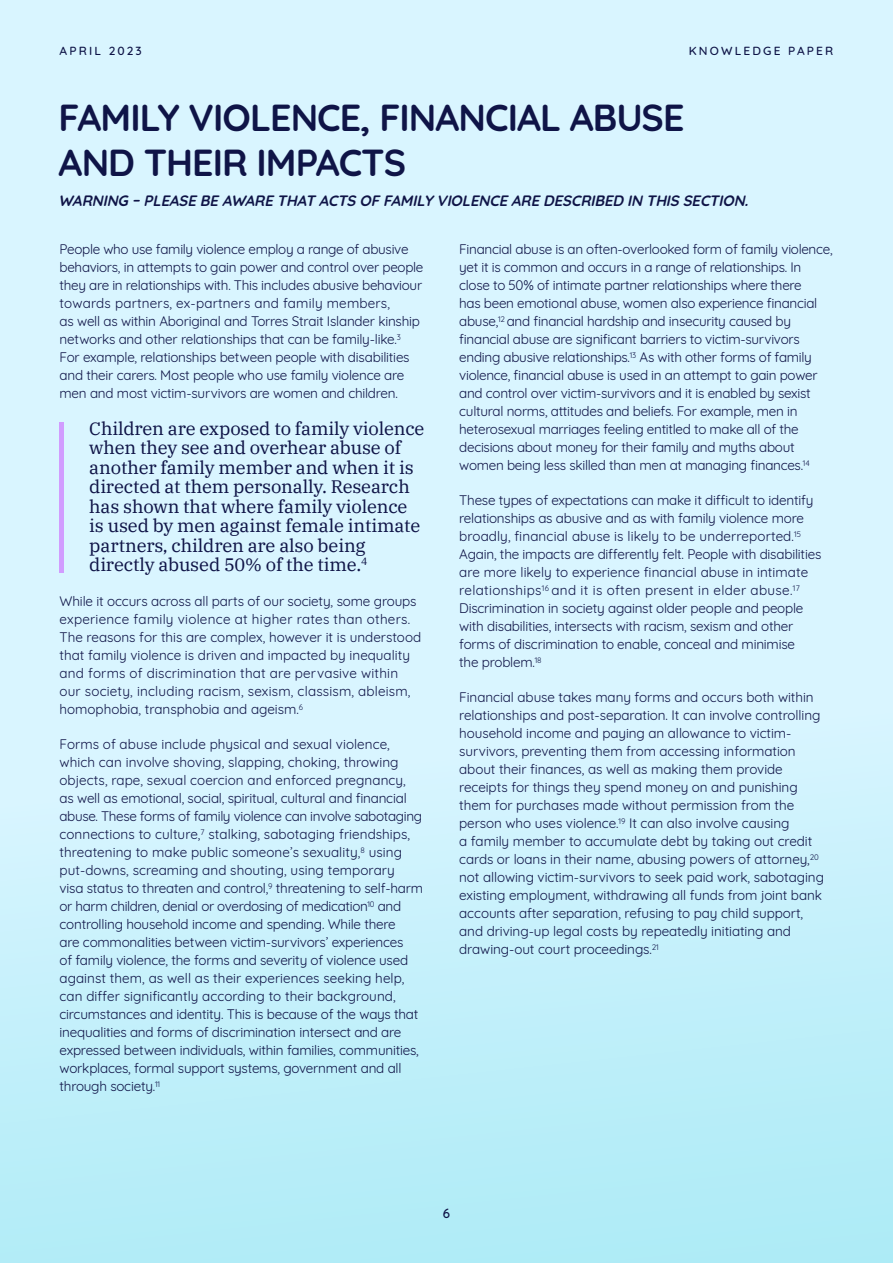
<style>
.page{position:relative;width:893px;height:1263px;background:#fff}
.page>*{position:absolute;margin:0;border:0;box-sizing:border-box;transform-origin:0 0}
.t1{font:700 37.5px/45px "Quicksand";letter-spacing:-.025em;color:#0f1447}
.t2{font:18px/19.5px "IBM Plex Serif";letter-spacing:-.01em;color:#0f1447}
.t3{font:italic 700 15px "Quicksand";color:#0f1447}
.t4{font:13.5px/18px "Quicksand";letter-spacing:-.015em;color:#0f1447}
.t5{font:500 13.5px "Quicksand";color:#0f1447}
.t6{font:500 12px "Quicksand";letter-spacing:.18em;color:#0f1447}
</style>
<div class="page">
<div style="left:0;top:0;width:893px;height:1263px;background:linear-gradient(to bottom,#e3f7ff,#bceff9)"></div>
<hr style="left:60px;top:422px;width:4px;height:151px;background:#d19cff">
<p class="t6" style="left:60px;top:41px;width:84px">APRIL 2023</p>
<p class="t6" style="left:689px;top:41px;width:146px">KNOWLEDGE PAPER</p>
<h1 class="t1" style="left:59px;top:92px;width:627px">FAMILY VIOLENCE, FINANCIAL ABUSE<br>AND THEIR IMPACTS</h1>
<p class="t3" style="left:59px;top:188px;width:696px">WARNING –PLEASEBEAWARETHAT ACTSOFFAMILYVIOLENCEAREDESCRIBED IN THISSECTION.</p>
<p class="t4" style="left:60px;top:239px;width:365px">People who use family violence employ a range of abusive behaviors, in attempts to gain power and control over people they are in relationships with. This includes abusive behaviour towards partners, ex-partners and family members,<br>as well as within Aboriginal and Torres Strait Islander kinship networks and other relationships that can be family-like.<sup>3<br></sup>For example, relationships between people with disabilities and their carers. Most people who use family violence are men and most victim-survivors are women and children.</p>
<p class="t2" style="left:89px;top:417px;width:337px">Children are exposed to family violence when they see and overhear abuse of another family member and when it is directed at them personally. Research has shown that where family violence is used by men against female intimate partners, children are also being directly abused 50% of the time.<sup>4</sup></p>
<p class="t4" style="left:60px;top:591px;width:363px">While it occurs across all parts of our society, some groups experience family violence at higher rates than others.<br>The reasons for this are complex, however it is understood that family violence is driven and impacted by inequality and forms of discrimination that are pervasive within our society, including racism, sexism, classism, ableism, homophobia, transphobia and ageism.<sup>6</sup></p>
<p class="t4" style="left:60px;top:734px;width:365px">Forms of abuse include physical and sexual violence, which can involve shoving, slapping, choking, throwing objects, rape, sexual coercion and enforced pregnancy, as well as emotional, social, spiritual, cultural and financial abuse. These forms of family violence can involve sabotaging connections to culture,<sup>7</sup> stalking, sabotaging friendships, threatening to make public someone’s sexuality,<sup>8</sup> using put-downs, screaming and shouting, using temporary<br>visa status to threaten and control,<sup>9</sup> threatening to self-harm or harm children, denial or overdosing of medication<sup>10</sup> and controlling household income and spending. While there<br>are commonalities between victim-survivors’ experiences<br>of family violence, the forms and severity of violence used against them, as well as their experiences seeking help, can differ significantly according to their background, circumstances and identity. This is because of the ways that inequalities and forms of discrimination intersect and are expressed between individuals, within families, communities, workplaces, formal support systems, government and all through society.<sup>11</sup></p>
<p class="t4" style="left:459px;top:239px;width:375px">Financial abuse is an often-overlooked form of family violence, yet it is common and occurs in a range of relationships. In close to 50% of intimate partner relationships where there<br>has been emotional abuse, women also experience financial abuse,<sup>12</sup> and financial hardship and insecurity caused by financial abuse are significant barriers to victim-survivors ending abusive relationships.<sup>13</sup> As with other forms of family violence, financial abuse is used in an attempt to gain power and control over victim-survivors and it is enabled by sexist cultural norms, attitudes and beliefs. For example, men in heterosexual marriages feeling entitled to make all of the decisions about money for their family and myths about women being less skilled than men at managing finances.<sup>14</sup></p>
<p class="t4" style="left:459px;top:490px;width:364px">These types of expectations can make it difficult to identify relationships as abusive and as with family violence more broadly, financial abuse is likely to be underreported.<sup>15<br></sup>Again, the impacts are differently felt. People with disabilities are more likely to experience financial abuse in intimate relationships<sup>16</sup> and it is often present in elder abuse.<sup>17<br></sup>Discrimination in society against older people and people with disabilities, intersects with racism, sexism and other forms of discrimination to enable, conceal and minimise<br>the problem.<sup>18</sup></p>
<p class="t4" style="left:459px;top:687px;width:366px">Financial abuse takes many forms and occurs both within relationships and post-separation. It can involve controlling household income and paying an allowance to victim&shy;survivors, preventing them from accessing information about their finances, as well as making them provide receipts for things they spend money on and punishing them for purchases made without permission from the person who uses violence.<sup>19</sup> It can also involve causing<br>a family member to accumulate debt by taking out credit cards or loans in their name, abusing powers of attorney,<sup>20 </sup>not allowing victim-survivors to seek paid work, sabotaging existing employment, withdrawing all funds from joint bank accounts after separation, refusing to pay child support, and driving-up legal costs by repeatedly initiating and drawing-out court proceedings.<sup>21</sup></p>
<p class="t5" style="left:443px;top:1202px;width:9px">6</p>
</div>
